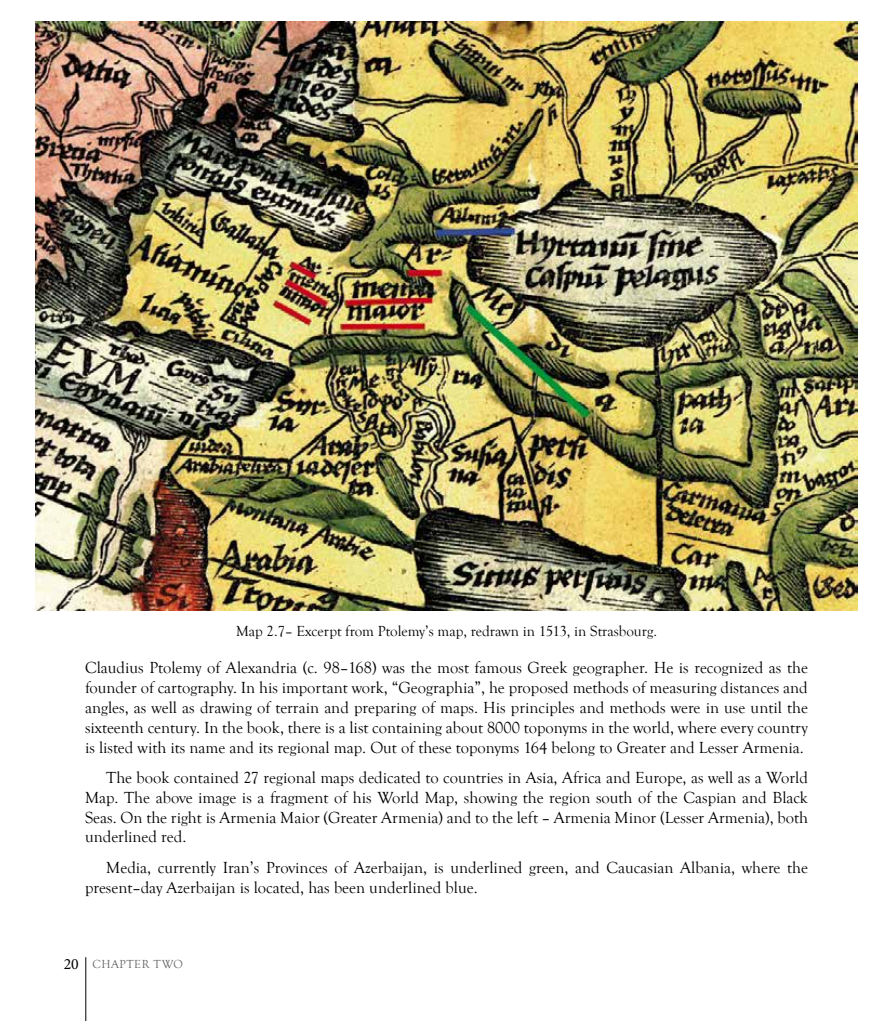
<style>
.page{position:relative;width:893px;height:1021px;background:#fff}
.page>*{position:absolute;margin:0;border:0;box-sizing:border-box;transform-origin:0 0}
.t1{font:16.5px/19.8px "Goudy Old Style T";color:#000;text-align:justify}
.t2{font:15.75px "Minion Pro";color:#000}
.t3{font:15px "Goudy Old Style T";color:#000}
.t4{font:12px "Goudy Old Style T";letter-spacing:.04em;color:#646567}
</style>
<div class="page">
<img style="left:36px;top:21px;width:821px;height:589px">
<hr style="left:85px;top:957px;width:1px;height:63px;background:#000">
<p class="t3" style="left:236px;top:623px;width:422px">Map 2.7– Excerpt from Ptolemy’s map, redrawn in 1513, in Strasbourg.</p>
<p class="t1" style="left:85px;top:658px;width:724px">Claudius Ptolemy of Alexandria (c. 98–168) was the most famous Greek geographer. He is recognized as the founder of cartography. In his important work, “Geographia”, he proposed methods of measuring distances and angles, as well as drawing of terrain and preparing of maps. His principles and methods were in use until the sixteenth century. In the book, there is a list containing about 8000 toponyms in the world, where every country is listed with its name and its regional map. Out of these toponyms 164 belong to Greater and Lesser Armenia.</p>
<p class="t1" style="left:85px;top:768px;width:724px;text-indent:21px">The book contained 27 regional maps dedicated to countries in Asia, Africa and Europe, as well as a World Map. The above image is a fragment of his World Map, showing the region south of the Caspian and Black Seas. On the right is Armenia Maior (Greater Armenia) and to the left – Armenia Minor (Lesser Armenia), both underlined red.</p>
<p class="t1" style="left:85px;top:857px;width:724px;text-indent:21px">Media, currently Iran’s Provinces of Azerbaijan, is underlined green, and Caucasian Albania, where the present–day Azerbaijan is located, has been underlined blue.</p>
<p class="t2" style="left:64px;top:953px;width:16px">20</p>
<p class="t4" style="left:92px;top:957px;width:92px">CHAPTER TWO</p>
</div>
